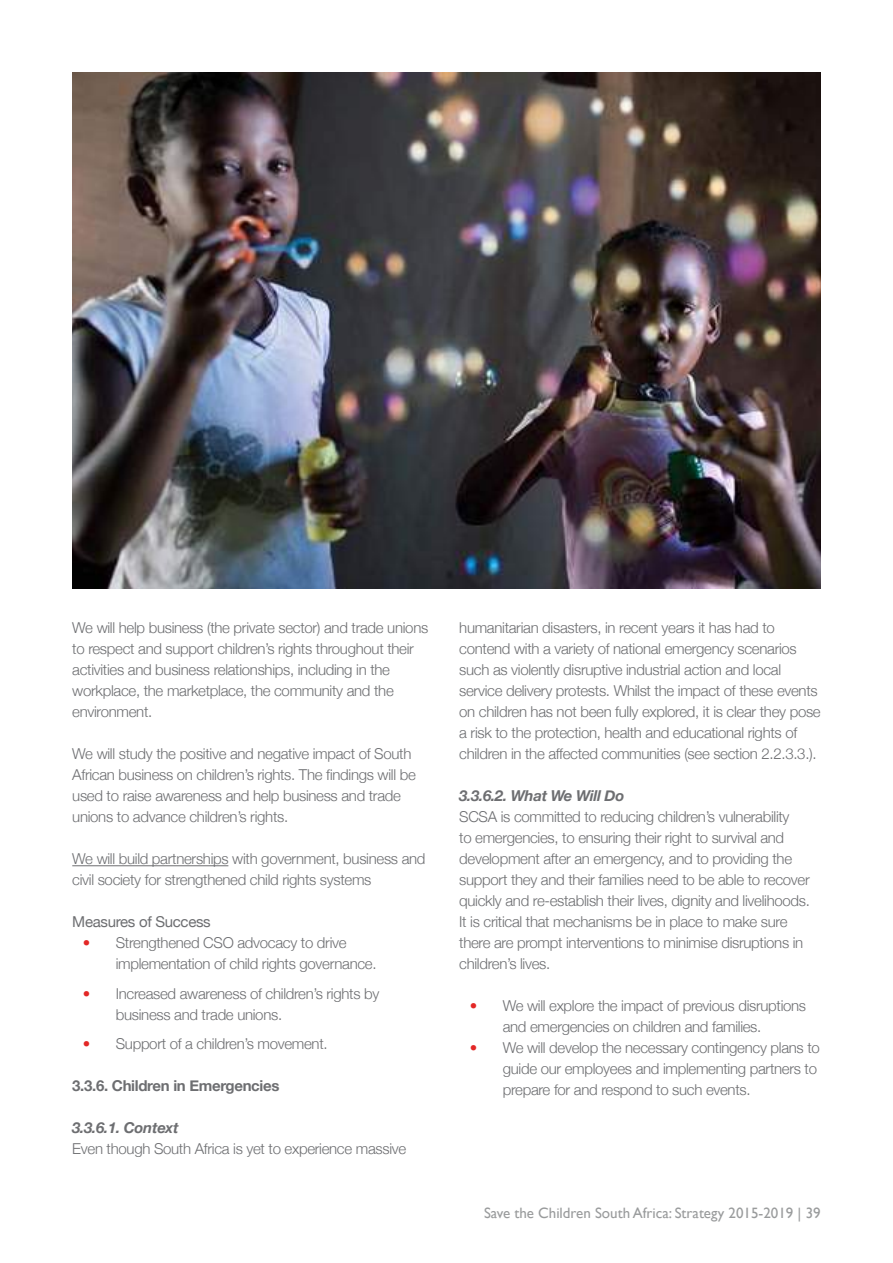
<style>
.page{position:relative;width:893px;height:1263px;background:#fff}
.page>*{position:absolute;margin:0;border:0;box-sizing:border-box;transform-origin:0 0}
.t1{font:300 15px/21px "Helvetica Neue";letter-spacing:-.02em;color:#6d6e71}
.t2{font:15px "Gill Sans";color:#999b9c}
.t3{font:italic 700 15px "Helvetica Neue";letter-spacing:-.02em;color:#6d6e71}
.t4{font:700 15px "Helvetica Neue";letter-spacing:-.02em;color:#6d6e71}
.t5{font:15px "Helvetica Neue";letter-spacing:-.02em;color:#6d6e71}
.s1{color:#e32726}
</style>
<div class="page">
<hr style="left:72px;top:865px;width:156px;height:1px;background:#6d6e71">
<img style="left:72px;top:72px;width:749px;height:517px">
<p class="t1" style="left:72px;top:617px;width:357px">We will help business (the private sector) and trade unions to respect and support children’s rights throughout their activities and business relationships, including in the workplace, the marketplace, the community and the environment.</p>
<p class="t1" style="left:72px;top:743px;width:345px">We will study the positive and negative impact of South African business on children’s rights. The findings will be used to raise awareness and help business and trade unions to advance children’s rights.</p>
<p class="t1" style="left:72px;top:848px;width:355px">We will build partnerships with government, business and civil society for strengthened child rights systems</p>
<p class="t5" style="left:72px;top:913px;width:140px">Measures of Success</p>
<p class="t1" style="left:116px;top:932px;width:262px;text-indent:-33px"><span class="s1">•</span> Strengthened CSO advocacy to drive implementation of child rights governance.</p>
<p class="t1" style="left:116px;top:983px;width:265px;text-indent:-33px"><span class="s1">•</span> Increased awareness of children’s rights by business and trade unions.</p>
<p class="t1" style="left:83px;top:1033px;width:246px"><span class="s1">•</span> Support of a children’s movement.</p>
<p class="t4" style="left:72px;top:1077px;width:209px">3.3.6. Children in Emergencies</p>
<p class="t3" style="left:72px;top:1119px;width:108px">3.3.6.1. Context</p>
<p class="t1" style="left:72px;top:1138px;width:335px">Even though South Africa is yet to experience massive</p>
<p class="t1" style="left:459px;top:617px;width:363px">humanitarian disasters, in recent years it has had to contend with a variety of national emergency scenarios such as violently disruptive industrial action and local service delivery protests. Whilst the impact of these events on children has not been fully explored, it is clear they pose a risk to the protection, health and educational rights of children in the affected communities (see section 2.2.3.3.).</p>
<p class="t3" style="left:459px;top:787px;width:167px">3.3.6.2. What We Will Do</p>
<p class="t1" style="left:459px;top:806px;width:352px">SCSA is committed to reducing children’s vulnerability<br>to emergencies, to ensuring their right to survival and development after an emergency, and to providing the support they and their families need to be able to recover quickly and re-establish their lives, dignity and livelihoods.<br>It is critical that mechanisms be in place to make sure there are prompt interventions to minimise disruptions in children’s lives.</p>
<p class="t1" style="left:503px;top:995px;width:305px;text-indent:-33px"><span class="s1">•</span> We will explore the impact of previous disruptions and emergencies on children and families.</p>
<p class="t1" style="left:503px;top:1037px;width:319px;text-indent:-33px"><span class="s1">•</span> We will develop the necessary contingency plans to guide our employees and implementing partners to prepare for and respond to such events.</p>
<p class="t2" style="left:484px;top:1204px;width:338px">Save the Children South Africa: Strategy 2015-2019 | 39</p>
</div>
